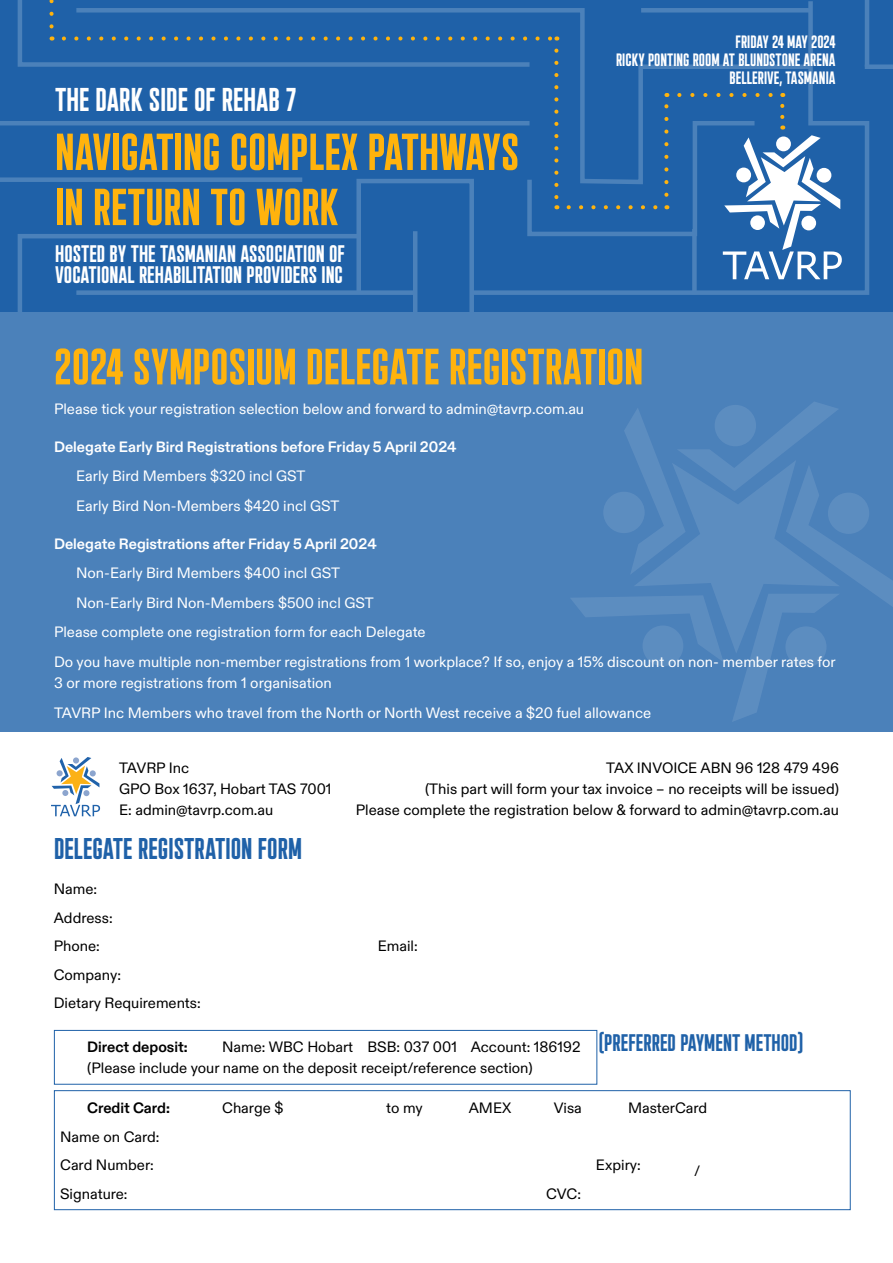
<style>
.page{position:relative;width:893px;height:1263px;background:#fff}
.page>*{position:absolute;margin:0;border:0;box-sizing:border-box;transform-origin:0 0}
.t1{font:51.9px/55.1px "Plaak 2 Griffon 42 Bold";color:#ffb30d}
.t2{font:51px "Plaak 2 Griffon 42 Bold";color:#ffb30d}
.t3{font:33px "Plaak 2 Griffon 42 Bold";color:#fff}
.t4{font:30px "Plaak 2 Griffon 42 Bold";color:#1f61a8}
.t5{font:24px/21.3px "Plaak 2 Griffon 42 Bold";color:#fff}
.t6{font:24px "Plaak 2 Griffon 42 Bold";color:#1f61a8}
.t7{font:17.85px/17.9px "Plaak 2 Griffon 42 Bold";color:#fff;text-align:right}
.t8{font:15px/29.5px "ABC Diatype";color:#fff}
.t9{font:15px/21px "ABC Diatype";color:#000}
.t10{font:700 15px "ABC Diatype";color:#fff}
.t11{font:700 15px "ABC Diatype";color:#000}
</style>
<div class="page">
<div style="left:54px;top:1030px;width:543px;height:54px;border:1px solid #1f61a8"></div>
<div style="left:54px;top:1090px;width:797px;height:120px;border:1px solid #1f61a8"></div>
<div style="left:0;top:0;width:893px;height:314px;background:#1f61a8"></div>
<svg style="left:842px;top:0;width:28px;height:295px"></svg>
<div style="left:0;top:177px;width:302px;height:5px;background:#4b81ba"></div>
<hr style="left:865px;top:0;width:4px;height:67px;background:#4b81ba">
<svg style="left:15px;top:0;width:827px;height:313px"></svg>
<div style="left:692px;top:229px;width:5px;height:65px;background:#4b81ba"></div>
<div style="left:865px;top:64px;width:28px;height:5px;background:#4b81ba"></div>
<div style="left:0;top:313px;width:893px;height:419px;background:#4b81ba"></div>
<svg style="left:51px;top:757px;width:49px;height:59px"></svg>
<svg style="left:571px;top:402px;width:322px;height:319px"></svg>
<h3 class="t3" style="left:55px;top:84px;width:242px">THE DARK SIDE OF REHAB 7</h3>
<h1 class="t1" style="left:55px;top:125px;width:466px">NAVIGATING COMPLEX PATHWAYS<br>IN RETURN TO WORK</h1>
<h3 class="t5" style="left:55px;top:243px;width:291px">HOSTED BY THE TASMANIAN ASSOCIATION OF<br>VOCATIONAL REHABILITATION PROVIDERS INC</h3>
<p class="t7" style="left:616px;top:33px;width:221px">FRIDAY 24 MAY 2024<br>RICKY PONTING ROOM AT BLUNDSTONE ARENA<br>BELLERIVE, TASMANIA</p>
<h2 class="t2" style="left:54px;top:342px;width:591px">2024 SYMPOSIUM DELEGATE REGISTRATION</h2>
<p class="t8" style="left:54px;top:393px;width:532px">Please tick your registration selection below and forward to admin@tavrp.com.au</p>
<p class="t10" style="left:54px;top:435px;width:404px">Delegate Early Bird Registrations before Friday 5 April 2024</p>
<p class="t8" style="left:76px;top:460px;width:265px">Early Bird Members $320 incl GST<br>Early Bird Non-Members $420 incl GST</p>
<p class="t10" style="left:54px;top:532px;width:324px">Delegate Registrations after Friday 5 April 2024</p>
<p class="t8" style="left:76px;top:557px;width:265px">Non-Early Bird Members $400 incl GST</p>
<p class="t8" style="left:76px;top:587px;width:299px">Non-Early Bird Non-Members $500 incl GST</p>
<p class="t8" style="left:54px;top:616px;width:373px">Please complete one registration form for each Delegate</p>
<p class="t8" style="left:54px;top:646px;width:783px">Do you have multiple non-member registrations from 1 workplace? If so, enjoy a 15% discount on non- member rates for</p>
<p class="t8" style="left:54px;top:667px;width:599px">3 or more registrations from 1 organisation<br>TAVRP Inc Members who travel from the North or North West receive a $20 fuel allowance</p>
<p class="t9" style="left:119px;top:756px;width:214px">TAVRP Inc<br>GPO Box 1637, Hobart TAS 7001<br>E: admin@tavrp.com.au</p>
<h3 class="t4" style="left:54px;top:835px;width:249px">DELEGATE REGISTRATION FORM</h3>
<p class="t9" style="left:54px;top:874px;width:60px;line-height:28.5px">Name:<br>Address:<br>Phone:</p>
<p class="t9" style="left:54px;top:959px;width:149px;line-height:28.5px">Company:<br>Dietary Requirements:</p>
<p class="t9" style="left:356px;top:756px;width:485px;text-align:right">TAX INVOICE ABN 96 128 479 496<br>(This part will form your tax invoice – no receipts will be issued)<br>Please complete the registration below &amp; forward to admin@tavrp.com.au</p>
<p class="t9" style="left:378px;top:934px;width:41px">Email:</p>
<h3 class="t6" style="left:599px;top:1031px;width:206px">(PREFERRED PAYMENT METHOD)</h3>
<p class="t9" style="left:87px;top:1035px;width:495px;text-indent:135px">Name: WBC Hobart BSB: 037 001 Account: 186192 (Please include your name on the deposit receipt/reference section)</p>
<p class="t11" style="left:87px;top:1096px;width:84px">Credit Card:</p>
<p class="t9" style="left:222px;top:1096px;width:63px">Charge $</p>
<p class="t9" style="left:386px;top:1096px;width:38px">to my</p>
<p class="t9" style="left:469px;top:1096px;width:44px">AMEX</p>
<p class="t9" style="left:554px;top:1096px;width:30px">Visa</p>
<p class="t9" style="left:628px;top:1096px;width:81px">MasterCard</p>
<p class="t9" style="left:60px;top:1121px;width:101px;line-height:28.5px">Name on Card:<br>Card Number:</p>
<p class="t11" style="left:87px;top:1035px;width:102px">Direct deposit:</p>
<p class="t9" style="left:596px;top:1153px;width:46px">Expiry:</p>
<p class="t9" style="left:694px;top:1159px;width:8px">/</p>
<p class="t9" style="left:60px;top:1182px;width:69px">Signature:</p>
<p class="t9" style="left:546px;top:1182px;width:36px">CVC:</p>
</div>
